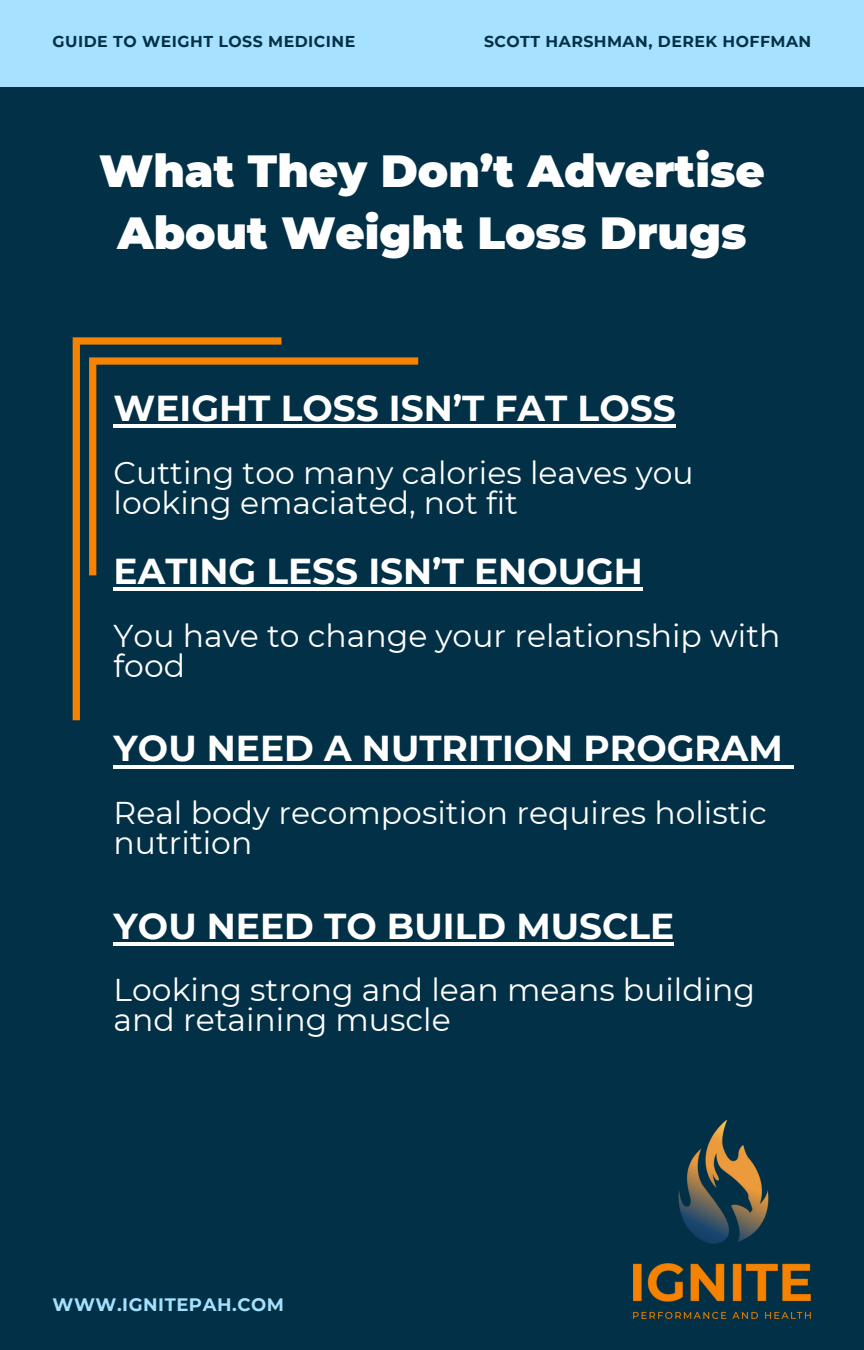
<style>
.page{position:relative;width:864px;height:1350px;background:#023047}
.page>*{position:absolute;margin:0;border:0;box-sizing:border-box;transform-origin:0 0}
.t1{font:900 45px/62.6px "Montserrat";color:#fff;text-align:center}
.t2{font:700 36px "Montserrat";color:#fff}
.t3{font:31.5px/30.4px "Montserrat";color:#fff}
.t4{font:700 18px "Montserrat";letter-spacing:.03em;color:#a6e2ff}
.t5{font:700 15.75px "Montserrat";letter-spacing:.03em;color:#023047}
</style>
<div class="page">
<div style="left:0;top:0;width:864px;height:86px;background:#a6e2ff"></div>
<img style="left:633px;top:1121px;width:178px;height:197px">
<svg style="left:73px;top:337px;width:208px;height:383px"></svg>
<svg style="left:89px;top:357px;width:329px;height:218px"></svg>
<hr style="left:114px;top:588px;width:529px;height:3px;background:#fff">
<hr style="left:114px;top:942px;width:560px;height:3px;background:#fff">
<hr style="left:114px;top:765px;width:669px;height:3px;background:#fff">
<svg style="left:783px;top:765px;width:10px;height:3px"></svg>
<hr style="left:114px;top:425px;width:562px;height:3px;background:#fff">
<h1 class="t5" style="left:53px;top:32px;width:304px">GUIDE TO WEIGHT LOSS MEDICINE</h1>
<p class="t5" style="left:484px;top:32px;width:329px">SCOTT HARSHMAN, DEREK HOFFMAN</p>
<p class="t1" style="left:99px;top:139px;width:667px">What They Don’t Advertise<br>About Weight Loss Drugs</p>
<p class="t2" style="left:114px;top:386px;width:564px">WEIGHT LOSS ISN’T FAT LOSS</p>
<p class="t3" style="left:114px;top:457px;width:582px">Cutting too many calories leaves you looking emaciated, not fit</p>
<p class="t2" style="left:114px;top:550px;width:531px">EATING LESS ISN’T ENOUGH</p>
<p class="t3" style="left:114px;top:620px;width:668px">You have to change your relationship with food</p>
<p class="t2" style="left:114px;top:727px;width:671px">YOU NEED A NUTRITION PROGRAM</p>
<p class="t3" style="left:114px;top:797px;width:655px">Real body recomposition requires holistic nutrition</p>
<p class="t2" style="left:114px;top:904px;width:562px">YOU NEED TO BUILD MUSCLE</p>
<p class="t3" style="left:114px;top:975px;width:643px">Looking strong and lean means building and retaining muscle</p>
<p class="t4" style="left:53px;top:1294px;width:233px">WWW.IGNITEPAH.COM</p>
</div>
